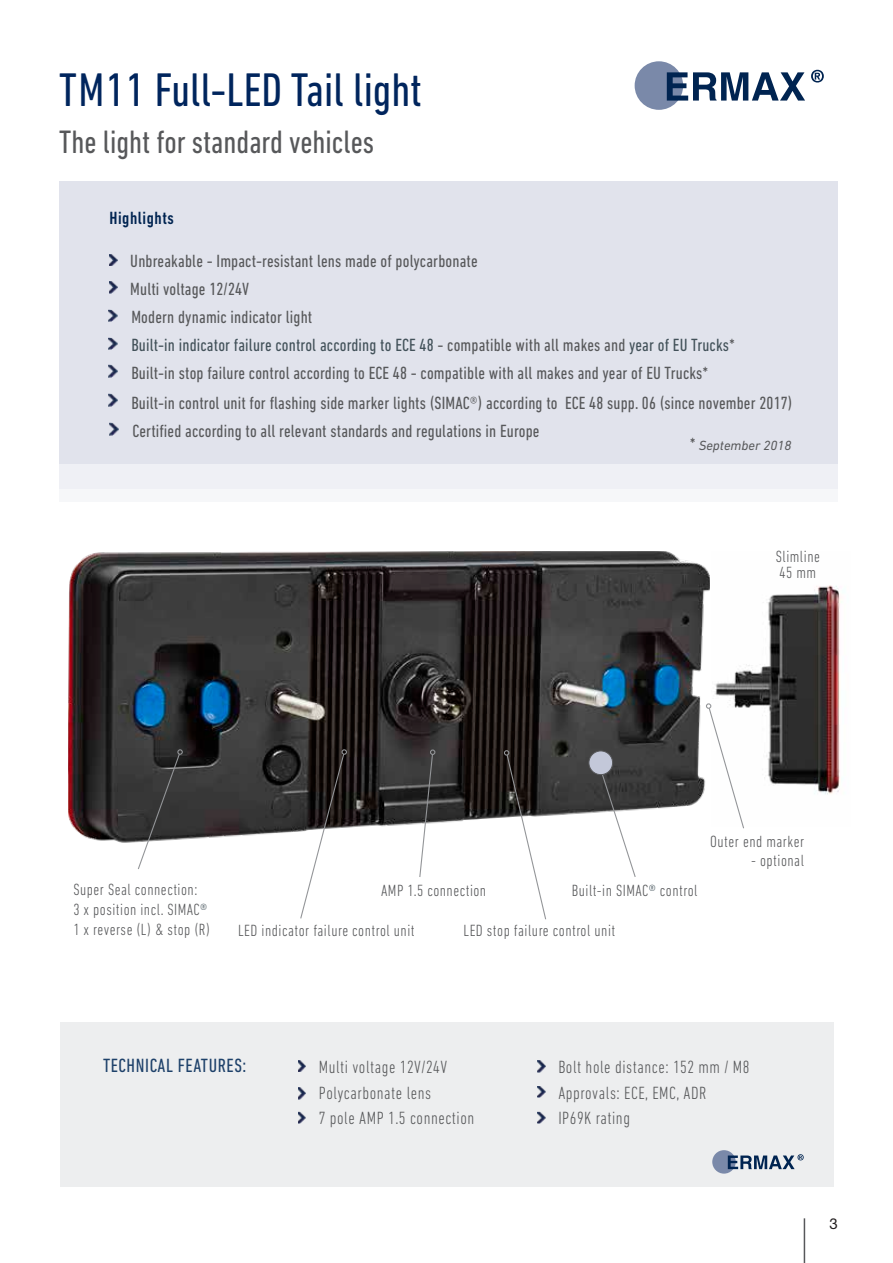
<style>
.page{position:relative;width:893px;height:1263px;background:#fff}
.page>*{position:absolute;margin:0;border:0;box-sizing:border-box;transform-origin:0 0}
.t1{font:condensed 48px "DIN Next LT Pro";color:#00255d}
.t2{font:condensed 33px "DIN Next LT Pro";color:#57585a}
.t3{font:condensed 19.5px "DIN Next LT Pro";letter-spacing:.03em;color:#1e416a}
.t4{font:condensed 18px/28px "DIN Next LT Pro";letter-spacing:.01em;color:#57585a}
.t5{font:300 condensed 18px/25.8px "DIN Next LT Pro";letter-spacing:.03em;color:#57585a}
.t6{font:500 condensed 18px "DIN Next LT Pro";letter-spacing:.03em;color:#002451}
.t7{font:300 condensed 16.5px/19.6px "DIN Next LT Pro";letter-spacing:.03em;color:#57585a}
.t8{font:15px "Helvetica Neue LT Pro";color:#231f20}
.t9{font:italic 13.5px "DIN Next LT Pro";color:#57585a}
.s1{color:#425159}
.s2{font-style:normal;font-stretch:condensed;font-size:18px}
</style>
<div class="page">
<img style="left:68px;top:551px;width:641px;height:292px">
<img style="left:715px;top:585px;width:126px;height:210px">
<div style="left:635px;top:61px;width:48px;height:49px;background:#7a89a9;border-radius:50%"></div>
<svg style="left:667px;top:72px;width:138px;height:29px"></svg>
<svg style="left:811px;top:70px;width:13px;height:13px"></svg>
<hr style="left:804px;top:1218px;width:1px;height:45px;background:#57585a">
<div style="left:60px;top:1022px;width:773px;height:164px;background:#edeeef"></div>
<svg style="left:538px;top:1086px;width:7px;height:12px"></svg>
<div style="left:60px;top:182px;width:778px;height:320px;background:#e1e3ec"></div>
<div style="left:0;top:464px;width:862px;height:38px;background:linear-gradient(to right,#f2f3f7,#eff0f5)"></div>
<div style="left:0;top:489px;width:893px;height:13px;background:#f6f7f9"></div>
<svg style="left:108px;top:309px;width:9px;height:13px"></svg>
<svg style="left:109px;top:282px;width:8px;height:12px"></svg>
<svg style="left:109px;top:255px;width:8px;height:10px"></svg>
<svg style="left:108px;top:337px;width:9px;height:13px"></svg>
<svg style="left:108px;top:364px;width:9px;height:13px"></svg>
<svg style="left:108px;top:394px;width:9px;height:13px"></svg>
<svg style="left:109px;top:422px;width:9px;height:13px"></svg>
<svg style="left:137px;top:749px;width:46px;height:120px"></svg>
<svg style="left:299px;top:749px;width:48px;height:170px"></svg>
<svg style="left:504px;top:750px;width:43px;height:170px"></svg>
<svg style="left:419px;top:749px;width:16px;height:128px"></svg>
<svg style="left:597px;top:762px;width:40px;height:115px"></svg>
<svg style="left:706px;top:703px;width:39px;height:126px"></svg>
<div style="left:589px;top:751px;width:24px;height:24px;background:#c3c8d9;border-radius:50%"></div>
<div style="left:588px;top:750px;width:25px;height:25px;border:1px solid #57585a;border-radius:50%"></div>
<svg style="left:298px;top:1060px;width:8px;height:11px"></svg>
<svg style="left:538px;top:1060px;width:7px;height:12px"></svg>
<svg style="left:298px;top:1088px;width:8px;height:12px"></svg>
<svg style="left:298px;top:1112px;width:8px;height:12px"></svg>
<svg style="left:538px;top:1112px;width:7px;height:12px"></svg>
<div style="left:712px;top:1150px;width:24px;height:23px;background:#7a89a9;border-radius:50%"></div>
<svg style="left:728px;top:1154px;width:76px;height:15px"></svg>
<h1 class="t1" style="left:59px;top:63px;width:364px">TM11 Full-LED Tail light</h1>
<h2 class="t2" style="left:59px;top:124px;width:316px">The light for standard vehicles</h2>
<p class="t6" style="left:109px;top:208px;width:66px">Highlights</p>
<p class="t4" style="left:130px;top:247px;width:606px">Unbreakable - Impact-resistant lens made of polycarbonate<br>Multi voltage 12/24V<br>Modern dynamic indicator light<br><span class="s1">Built-in indicator failure control according to ECE 48</span> - compatible with all makes and <span class="s1">year of EU Trucks</span>* Built-in stop failure control according to ECE 48 - compatible with all makes and year of EU Trucks*</p>
<p class="t4" style="left:131px;top:389px;width:663px">Built-in control unit for flashing side marker lights (SIMAC®) according to ECE 48 supp. 06 (since november 2017)<br>Certified according to all relevant standards and regulations in Europe</p>
<p class="t9" style="left:690px;top:438px;width:103px"><span class="s2">*</span> September 2018</p>
<p class="t7" style="left:776px;top:548px;width:46px;line-height:16.5px">Slimline<br>45 mm</p>
<p class="t7" style="left:73px;top:880px;width:138px">Super Seal connection:<br>3 x position incl. SIMAC<span class="s1">®<br></span>1 x reverse (L) &amp; stop (R)</p>
<p class="t7" style="left:381px;top:881px;width:107px">AMP 1.5 connection</p>
<p class="t7" style="left:572px;top:880px;width:127px">Built-in SIMAC<span class="s1">®</span> control</p>
<p class="t7" style="left:238px;top:920px;width:178px">LED indicator failure control unit</p>
<p class="t7" style="left:463px;top:920px;width:153px">LED stop failure control unit</p>
<p class="t7" style="left:710px;top:831px;width:95px">Outer end marker</p>
<p class="t7" style="left:751px;top:850px;width:54px">- optional</p>
<p class="t3" style="left:103px;top:1055px;width:145px">TECHNICAL FEATURES:</p>
<p class="t5" style="left:319px;top:1053px;width:157px">Multi voltage 12V/24V<br>Polycarbonate lens<br>7 pole AMP 1.5 connection</p>
<p class="t5" style="left:558px;top:1053px;width:193px">Bolt hole distance: 152 mm / M8<br>Approvals: ECE, EMC, ADR<br>IP69K rating</p>
<p class="t8" style="left:829px;top:1214px;width:10px">3</p>
</div>
